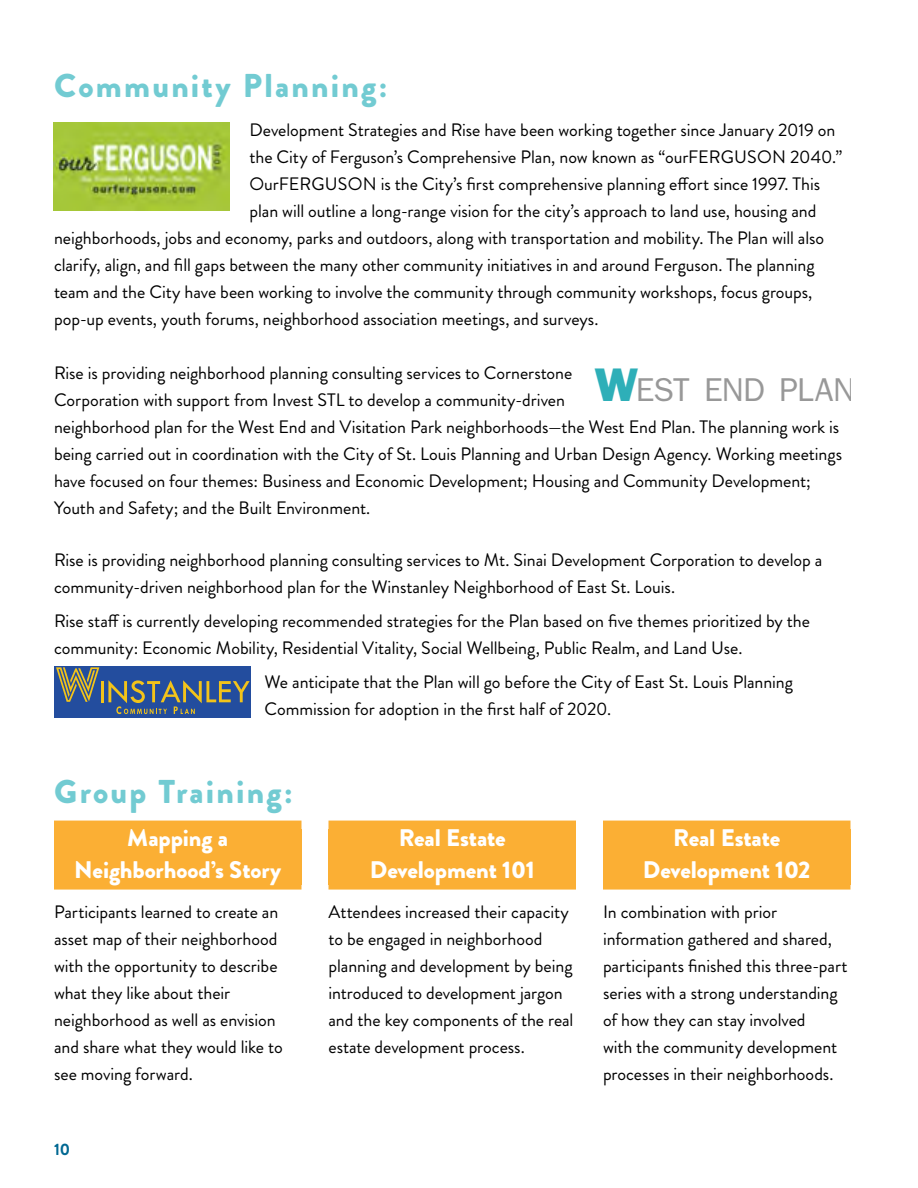
<style>
.page{position:relative;width:918px;height:1188px;background:#fff}
.page>*{position:absolute;margin:0;border:0;box-sizing:border-box;transform-origin:0 0}
.t1{font:33.15px "Franklin Gothic";letter-spacing:-.02em;color:#989898}
.t2{font:900 33px "Brandon Grotesque";letter-spacing:.065em;color:#72cbd2}
.t3{font:900 24px/31.5px "Brandon Grotesque";letter-spacing:-.005em;color:#fff;text-align:center}
.t4{font:18px/27px "Brandon Grotesque";letter-spacing:-.005em;color:#000}
.t5{font:700 16.5px "Brandon Grotesque";color:#006892}
.s1{font-weight:800;font-size:47.4px;color:#2eafb8}
</style>
<div class="page">
<div style="left:54px;top:829px;width:248px;height:56px;background:#fbaf34"></div>
<div style="left:54px;top:821px;width:248px;height:25px;background:#fbaf34"></div>
<div style="left:54px;top:878px;width:248px;height:12px;background:#fbaf34"></div>
<img style="left:54px;top:123px;width:175px;height:87px">
<div style="left:54px;top:666px;width:197px;height:51px;background:#234d9e"></div>
<svg style="left:56px;top:667px;width:43px;height:35px"></svg>
<hr style="left:101px;top:681px;width:3px;height:21px;background:#f2c31a">
<svg style="left:108px;top:680px;width:142px;height:34px"></svg>
<div style="left:328px;top:829px;width:248px;height:56px;background:#fbaf34"></div>
<div style="left:328px;top:821px;width:248px;height:25px;background:#fbaf34"></div>
<div style="left:328px;top:878px;width:248px;height:12px;background:#fbaf34"></div>
<div style="left:603px;top:829px;width:247px;height:56px;background:#fbaf34"></div>
<div style="left:603px;top:821px;width:247px;height:25px;background:#fbaf34"></div>
<div style="left:603px;top:878px;width:247px;height:12px;background:#fbaf34"></div>
<h2 class="t2" style="left:54px;top:63px;width:335px">Community Planning:</h2>
<p class="t4" style="left:250px;top:117px;width:587px">Development Strategies and Rise have been working together since January 2019 on</p>
<p class="t4" style="left:250px;top:144px;width:594px">the City of Ferguson’s Comprehensive Plan, now known as “ourFERGUSON 2040.”</p>
<p class="t4" style="left:250px;top:171px;width:572px">OurFERGUSON is the City’s first comprehensive planning effort since 1997. This</p>
<p class="t4" style="left:250px;top:198px;width:568px">plan will outline a long-range vision for the city’s approach to land use, housing and</p>
<p class="t4" style="left:54px;top:225px;width:772px">neighborhoods, jobs and economy, parks and outdoors, along with transportation and mobility. The Plan will also</p>
<p class="t4" style="left:54px;top:252px;width:762px">clarify, align, and fill gaps between the many other community initiatives in and around Ferguson. The planning</p>
<p class="t4" style="left:54px;top:279px;width:760px">team and the City have been working to involve the community through community workshops, focus groups,</p>
<p class="t4" style="left:54px;top:306px;width:546px">pop-up events, youth forums, neighborhood association meetings, and surveys.</p>
<p class="t4" style="left:54px;top:359px;width:790px">Rise is providing neighborhood planning consulting services to Cornerstone<br>Corporation with support from Invest STL to develop a community-driven<br>neighborhood plan for the West End and Visitation Park neighborhoods—the West End Plan. The planning work is being carried out in coordination with the City of St. Louis Planning and Urban Design Agency. Working meetings have focused on four themes: Business and Economic Development; Housing and Community Development; Youth and Safety; and the Built Environment.</p>
<p class="t4" style="left:54px;top:547px;width:770px">Rise is providing neighborhood planning consulting services to Mt. Sinai Development Corporation to develop a community-driven neighborhood plan for the Winstanley Neighborhood of East St. Louis.</p>
<p class="t4" style="left:54px;top:608px;width:758px">Rise staff is currently developing recommended strategies for the Plan based on five themes prioritized by the community: Economic Mobility, Residential Vitality, Social Wellbeing, Public Realm, and Land Use.</p>
<p class="t4" style="left:264px;top:669px;width:530px">We anticipate that the Plan will go before the City of East St. Louis Planning<br>Commission for adoption in the first half of 2020.</p>
<h1 class="t1" style="left:594px;top:370px;width:262px"><span class="s1">W</span>EST END PLAN</h1>
<h2 class="t2" style="left:54px;top:768px;width:240px">Group Training:</h2>
<h3 class="t3" style="left:74px;top:822px;width:209px">Mapping a<br>Neighborhood’s Story</h3>
<p class="t4" style="left:54px;top:899px;width:230px">Participants learned to create an asset map of their neighborhood with the opportunity to describe what they like about their neighborhood as well as envision and share what they would like to see moving forward.</p>
<p class="t5" style="left:54px;top:1138px;width:18px">10</p>
<h3 class="t3" style="left:370px;top:822px;width:166px">Real Estate<br>Development 101</h3>
<p class="t4" style="left:328px;top:899px;width:246px">Attendees increased their capacity to be engaged in neighborhood planning and development by being introduced to development jargon and the key components of the real estate development process.</p>
<h3 class="t3" style="left:643px;top:822px;width:169px">Real Estate<br>Development 102</h3>
<p class="t4" style="left:603px;top:899px;width:246px">In combination with prior information gathered and shared, participants finished this three-part series with a strong understanding of how they can stay involved<br>with the community development processes in their neighborhoods.</p>
</div>
